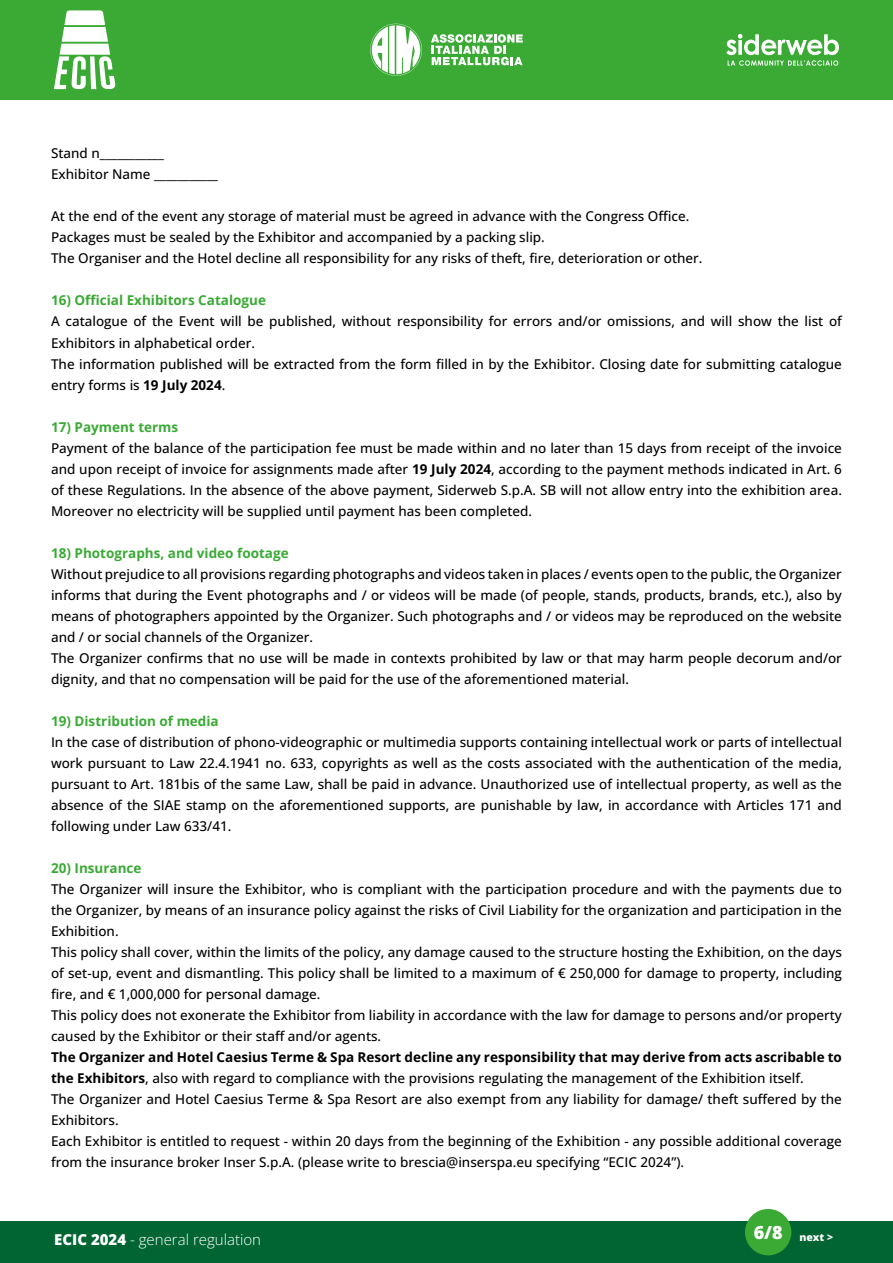
<style>
.page{position:relative;width:893px;height:1263px;background:#fff}
.page>*{position:absolute;margin:0;border:0;box-sizing:border-box;transform-origin:0 0}
.t1{font:300 15px "Open Sans";color:#fff}
.t2{font:500 13.5px/21px "Open Sans";color:#000}
.t3{font:700 13.5px "Open Sans";color:#3aaa35}
.t4{font:800 10.5px "Open Sans";color:#fff}
.s1{font-weight:700}
.s2{font-weight:800}
</style>
<div class="page">
<div style="left:0;top:0;width:893px;height:100px;background:#3aaa35"></div>
<div style="left:0;top:1221px;width:893px;height:42px;background:#006533"></div>
<svg style="left:726px;top:34px;width:113px;height:32px"></svg>
<svg style="left:431px;top:34px;width:92px;height:31px"></svg>
<svg style="left:370px;top:24px;width:52px;height:52px"></svg>
<svg style="left:54px;top:10px;width:61px;height:79px"></svg>
<div style="left:745px;top:1209px;width:46px;height:46px;background:#3aaa35;border-radius:50%"></div>
<p class="t2" style="left:51px;top:143px;width:169px">Stand n___________<br>Exhibitor Name ___________</p>
<p class="t2" style="left:51px;top:206px;width:653px">At the end of the event any storage of material must be agreed in advance with the Congress Office.<br>Packages must be sealed by the Exhibitor and accompanied by a packing slip.<br>The Organiser and the Hotel decline all responsibility for any risks of theft, fire, deterioration or other.</p>
<p class="t3" style="left:51px;top:291px;width:216px">16) Official Exhibitors Catalogue</p>
<p class="t2" style="left:51px;top:311px;width:792px">A catalogue of the Event will be published, without responsibility for errors and/or omissions, and will show the list of Exhibitors in alphabetical order.<br>The information published will be extracted from the form filled in by the Exhibitor. Closing date for submitting catalogue entry forms is <span class="s1">19 July 2024</span>.</p>
<p class="t3" style="left:51px;top:417px;width:129px">17) Payment terms</p>
<p class="t2" style="left:51px;top:437px;width:792px;text-align:justify">Payment of the balance of the participation fee must be made within and no later than 15 days from receipt of the invoice and upon receipt of invoice for assignments made after <span class="s1">19 July 2024</span>, according to the payment methods indicated in Art. 6 of these Regulations. In the absence of the above payment, Siderweb S.p.A. SB will not allow entry into the exhibition area.<br>Moreover no electricity will be supplied until payment has been completed.</p>
<p class="t3" style="left:51px;top:543px;width:239px">18) Photographs, and video footage</p>
<p class="t2" style="left:51px;top:563px;width:792px">Without prejudice to all provisions regarding photographs and videos taken in places / events open to the public, the Organizer informs that during the Event photographs and / or videos will be made (of people, stands, products, brands, etc.), also by means of photographers appointed by the Organizer. Such photographs and / or videos may be reproduced on the website and / or social channels of the Organizer.<br>The Organizer confirms that no use will be made in contexts prohibited by law or that may harm people decorum and/or dignity, and that no compensation will be paid for the use of the aforementioned material.</p>
<p class="t3" style="left:51px;top:711px;width:169px">19) Distribution of media</p>
<p class="t2" style="left:51px;top:731px;width:792px;text-align:justify">In the case of distribution of phono-videographic or multimedia supports containing intellectual work or parts of intellectual work pursuant to Law 22.4.1941 no. 633, copyrights as well as the costs associated with the authentication of the media, pursuant to Art. 181bis of the same Law, shall be paid in advance. Unauthorized use of intellectual property, as well as the absence of the SIAE stamp on the aforementioned supports, are punishable by law, in accordance with Articles 171 and following under Law 633/41.</p>
<p class="t3" style="left:51px;top:858px;width:92px">20) Insurance</p>
<p class="t2" style="left:51px;top:878px;width:792px">The Organizer will insure the Exhibitor, who is compliant with the participation procedure and with the payments due to the Organizer, by means of an insurance policy against the risks of Civil Liability for the organization and participation in the Exhibition.<br>This policy shall cover, within the limits of the policy, any damage caused to the structure hosting the Exhibition, on the days of set-up, event and dismantling. This policy shall be limited to a maximum of € 250,000 for damage to property, including fire, and € 1,000,000 for personal damage.<br>This policy does not exonerate the Exhibitor from liability in accordance with the law for damage to persons and/or property caused by the Exhibitor or their staff and/or agents.</p>
<p class="t2" style="left:51px;top:1046px;width:792px"><span class="s1">The Organizer and Hotel Caesius Terme &amp; Spa Resort decline any responsibility that may derive from acts ascribable to the Exhibitors</span>, also with regard to compliance with the provisions regulating the management of the Exhibition itself.<br>The Organizer and Hotel Caesius Terme &amp; Spa Resort are also exempt from any liability for damage/ theft suffered by the Exhibitors.<br>Each Exhibitor is entitled to request - within 20 days from the beginning of the Exhibition - any possible additional coverage from the insurance broker Inser S.p.A. (please write to brescia@inserspa.eu specifying “ECIC 2024”).</p>
<p class="t1" style="left:54px;top:1229px;width:208px"><span class="s2">ECIC 2024</span> - general regulation</p>
<p class="t4" style="left:754px;top:1230px;width:81px"><sup>6/8</sup> next &gt;</p>
</div>
